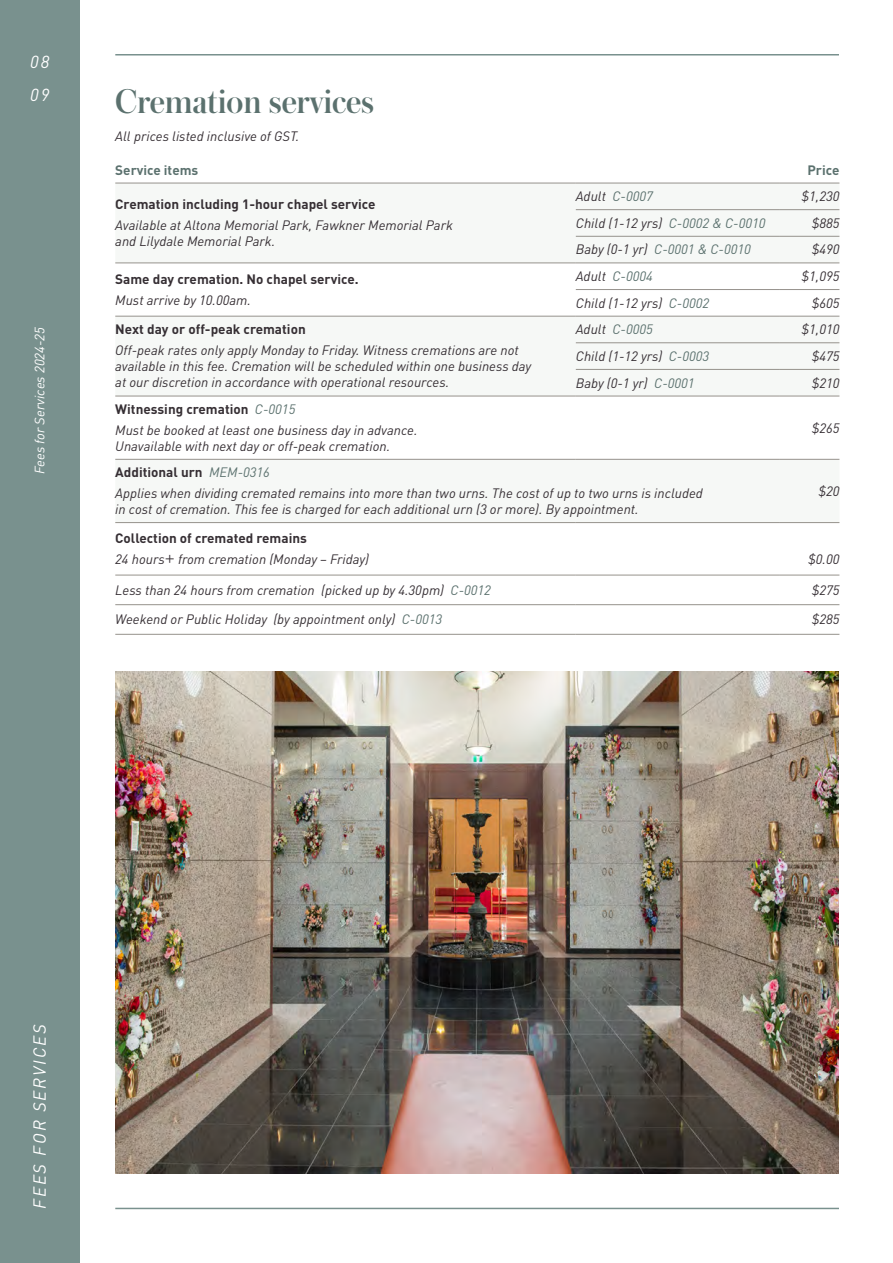
<style>
.page{position:relative;width:893px;height:1263px;background:#fff}
.page>*{position:absolute;margin:0;border:0;box-sizing:border-box;transform-origin:0 0}
.t1{font:500 36px "Austin";color:#5b716e}
.t2{font:italic 17.25px/33.8px "DIN";letter-spacing:.12em;color:#fff}
.Table_L_A_regular_text{font:italic 13.5px/16.2px "DIN";color:#362f34}
.Table_L_A_regular_text-2{font:700 13.5px "DIN";color:#362f34}
.Table_L_A_regular_text-3{font:italic 13.5px "DIN";color:#5b716e}
.t3{font:italic 13.5px "DIN";color:#fff}
.Table_L_A_regular_text-4{font:700 13.5px "DIN";color:#5b716e}
.s1{color:#362f34}
.s2{color:#5b716e}
.s3{font-weight:400;font-style:italic;color:#5b716e}
.s4{font-weight:300;font-style:normal;font-size:19.5px}
</style>
<div class="page">
<div style="left:0;top:0;width:80px;height:1263px;background:#79918e"></div>
<hr style="left:115px;top:54px;width:724px;height:2px;background:#79918e">
<hr style="left:115px;top:1208px;width:724px;height:1px;background:#79918e">
<img style="left:115px;top:672px;width:724px;height:502px">
<div style="left:115px;top:209px;width:724px;height:54px;background:#f6f8f6"></div>
<svg style="left:115px;top:289px;width:724px;height:345px"></svg>
<div style="left:115px;top:460px;width:724px;height:62px;background:#f6f8f6"></div>
<hr style="left:115px;top:183px;width:461px;height:1px;background:#96928c">
<hr style="left:115px;top:263px;width:461px;height:1px;background:#96928c">
<hr style="left:115px;top:316px;width:461px;height:1px;background:#96928c">
<hr style="left:115px;top:396px;width:461px;height:1px;background:#96928c">
<hr style="left:115px;top:575px;width:461px;height:1px;background:#96928c">
<hr style="left:115px;top:604px;width:461px;height:1px;background:#96928c">
<hr style="left:576px;top:183px;width:204px;height:1px;background:#96928c">
<hr style="left:780px;top:183px;width:59px;height:1px;background:#96928c">
<hr style="left:576px;top:209px;width:204px;height:1px;background:#96928c">
<hr style="left:780px;top:209px;width:59px;height:1px;background:#96928c">
<hr style="left:576px;top:236px;width:204px;height:1px;background:#96928c">
<hr style="left:780px;top:236px;width:59px;height:1px;background:#96928c">
<hr style="left:576px;top:342px;width:204px;height:1px;background:#96928c">
<hr style="left:780px;top:342px;width:59px;height:1px;background:#96928c">
<hr style="left:576px;top:369px;width:204px;height:1px;background:#96928c">
<hr style="left:780px;top:369px;width:59px;height:1px;background:#96928c">
<hr style="left:576px;top:396px;width:204px;height:1px;background:#96928c">
<hr style="left:780px;top:396px;width:59px;height:1px;background:#96928c">
<hr style="left:780px;top:459px;width:59px;height:1px;background:#96928c">
<hr style="left:780px;top:522px;width:59px;height:1px;background:#96928c">
<hr style="left:576px;top:575px;width:204px;height:1px;background:#96928c">
<hr style="left:780px;top:575px;width:59px;height:1px;background:#96928c">
<hr style="left:576px;top:604px;width:204px;height:1px;background:#96928c">
<hr style="left:780px;top:604px;width:59px;height:1px;background:#96928c">
<hr style="left:780px;top:634px;width:59px;height:1px;background:#96928c">
<hr style="left:576px;top:263px;width:204px;height:1px;background:#96928c">
<hr style="left:576px;top:289px;width:204px;height:1px;background:#96928c">
<hr style="left:576px;top:316px;width:204px;height:1px;background:#96928c">
<hr style="left:780px;top:263px;width:59px;height:1px;background:#96928c">
<hr style="left:780px;top:289px;width:59px;height:1px;background:#96928c">
<hr style="left:780px;top:316px;width:59px;height:1px;background:#96928c">
<hr style="left:115px;top:459px;width:461px;height:1px;background:#96928c">
<hr style="left:576px;top:459px;width:204px;height:1px;background:#96928c">
<hr style="left:115px;top:522px;width:461px;height:1px;background:#96928c">
<hr style="left:576px;top:522px;width:204px;height:1px;background:#96928c">
<hr style="left:115px;top:634px;width:461px;height:1px;background:#96928c">
<hr style="left:576px;top:634px;width:204px;height:1px;background:#96928c">
<p class="t2" style="left:30px;top:44px;width:21px">08<br>09</p>
<p class="t3" style="left:31px;top:474px;width:149px;rotate:-90deg">Fees for Services 2024-25</p>
<p class="t1" style="left:115px;top:76px;width:260px">Cremation services</p>
<p class="Table_L_A_regular_text" style="left:115px;top:128px;width:186px">All prices listed inclusive of GST.</p>
<p class="Table_L_A_regular_text-4" style="left:115px;top:161px;width:85px">Service items</p>
<p class="Table_L_A_regular_text-4" style="left:807px;top:161px;width:33px">Price</p>
<p class="Table_L_A_regular_text-2" style="left:115px;top:196px;width:262px">Cremation including 1-hour chapel service</p>
<p class="Table_L_A_regular_text" style="left:115px;top:217px;width:339px">Available at Altona Memorial Park, Fawkner Memorial Park and Lilydale Memorial Park.</p>
<p class="Table_L_A_regular_text-3" style="left:576px;top:188px;width:79px"><span class="s1">Adult</span> C-0007</p>
<p class="Table_L_A_regular_text" style="left:802px;top:188px;width:39px">$1,230</p>
<p class="Table_L_A_regular_text" style="left:576px;top:215px;width:191px">Child (1-12 yrs) <span class="s2">C-0002 &amp; C-0010</span></p>
<p class="Table_L_A_regular_text" style="left:812px;top:215px;width:29px">$885</p>
<p class="Table_L_A_regular_text-3" style="left:576px;top:241px;width:177px"><span class="s1">Baby (0-1 yr)</span> C-0001 &amp; C-0010</p>
<p class="Table_L_A_regular_text" style="left:812px;top:241px;width:29px">$490</p>
<p class="Table_L_A_regular_text-2" style="left:115px;top:270px;width:245px">Same day cremation. No chapel service.</p>
<p class="Table_L_A_regular_text" style="left:115px;top:291px;width:137px">Must arrive by 10.00am.</p>
<p class="Table_L_A_regular_text-2" style="left:115px;top:321px;width:192px">Next day or off-peak cremation</p>
<p class="Table_L_A_regular_text" style="left:115px;top:342px;width:418px">Off-peak rates only apply Monday to Friday. Witness cremations are not available in this fee. Cremation will be scheduled within one business day at our discretion in accordance with operational resources.</p>
<p class="Table_L_A_regular_text-3" style="left:576px;top:268px;width:79px"><span class="s1">Adult</span> C-0004</p>
<p class="Table_L_A_regular_text" style="left:802px;top:268px;width:39px">$1,095</p>
<p class="Table_L_A_regular_text" style="left:576px;top:294px;width:135px">Child (1-12 yrs) <span class="s2">C-0002</span></p>
<p class="Table_L_A_regular_text" style="left:812px;top:294px;width:29px">$605</p>
<p class="Table_L_A_regular_text-3" style="left:576px;top:321px;width:79px"><span class="s1">Adult</span> C-0005</p>
<p class="Table_L_A_regular_text" style="left:802px;top:321px;width:39px">$1,010</p>
<p class="Table_L_A_regular_text" style="left:576px;top:348px;width:135px">Child (1-12 yrs) <span class="s2">C-0003</span></p>
<p class="Table_L_A_regular_text" style="left:812px;top:348px;width:29px">$475</p>
<p class="Table_L_A_regular_text" style="left:576px;top:374px;width:120px">Baby (0-1 yr) <span class="s2">C-0001</span></p>
<p class="Table_L_A_regular_text" style="left:812px;top:374px;width:29px">$210</p>
<p class="Table_L_A_regular_text-2" style="left:115px;top:400px;width:182px">Witnessing cremation <span class="s3">C-0015</span></p>
<p class="Table_L_A_regular_text" style="left:115px;top:421px;width:304px">Must be booked at least one business day in advance.<br>Unavailable with next day or off-peak cremation.</p>
<p class="Table_L_A_regular_text" style="left:812px;top:419px;width:29px">$265</p>
<p class="Table_L_A_regular_text-2" style="left:115px;top:464px;width:156px">Additional urn <span class="s3">MEM-0316</span></p>
<p class="Table_L_A_regular_text" style="left:115px;top:485px;width:589px">Applies when dividing cremated remains into more than two urns. The cost of up to two urns is included in cost of cremation. This fee is charged for each additional urn (3 or more). By appointment.</p>
<p class="Table_L_A_regular_text" style="left:818px;top:483px;width:23px">$20</p>
<p class="Table_L_A_regular_text-2" style="left:115px;top:530px;width:193px">Collection of cremated remains</p>
<p class="Table_L_A_regular_text" style="left:115px;top:551px;width:255px">24 hours<span class="s4">+</span> from cremation (Monday – Friday)</p>
<p class="Table_L_A_regular_text" style="left:808px;top:551px;width:33px">$0.00</p>
<p class="Table_L_A_regular_text" style="left:115px;top:581px;width:377px">Less than 24 hours from cremation (picked up by 4.30pm) <span class="s2">C-0012</span></p>
<p class="Table_L_A_regular_text" style="left:812px;top:581px;width:29px">$275</p>
<p class="Table_L_A_regular_text" style="left:115px;top:611px;width:328px">Weekend or Public Holiday (by appointment only) <span class="s2">C-0013</span></p>
<p class="Table_L_A_regular_text" style="left:812px;top:611px;width:29px">$285</p>
<p class="t2" style="left:22px;top:1209px;width:186px;rotate:-90deg">FEES FOR SERVICES</p>
</div>
